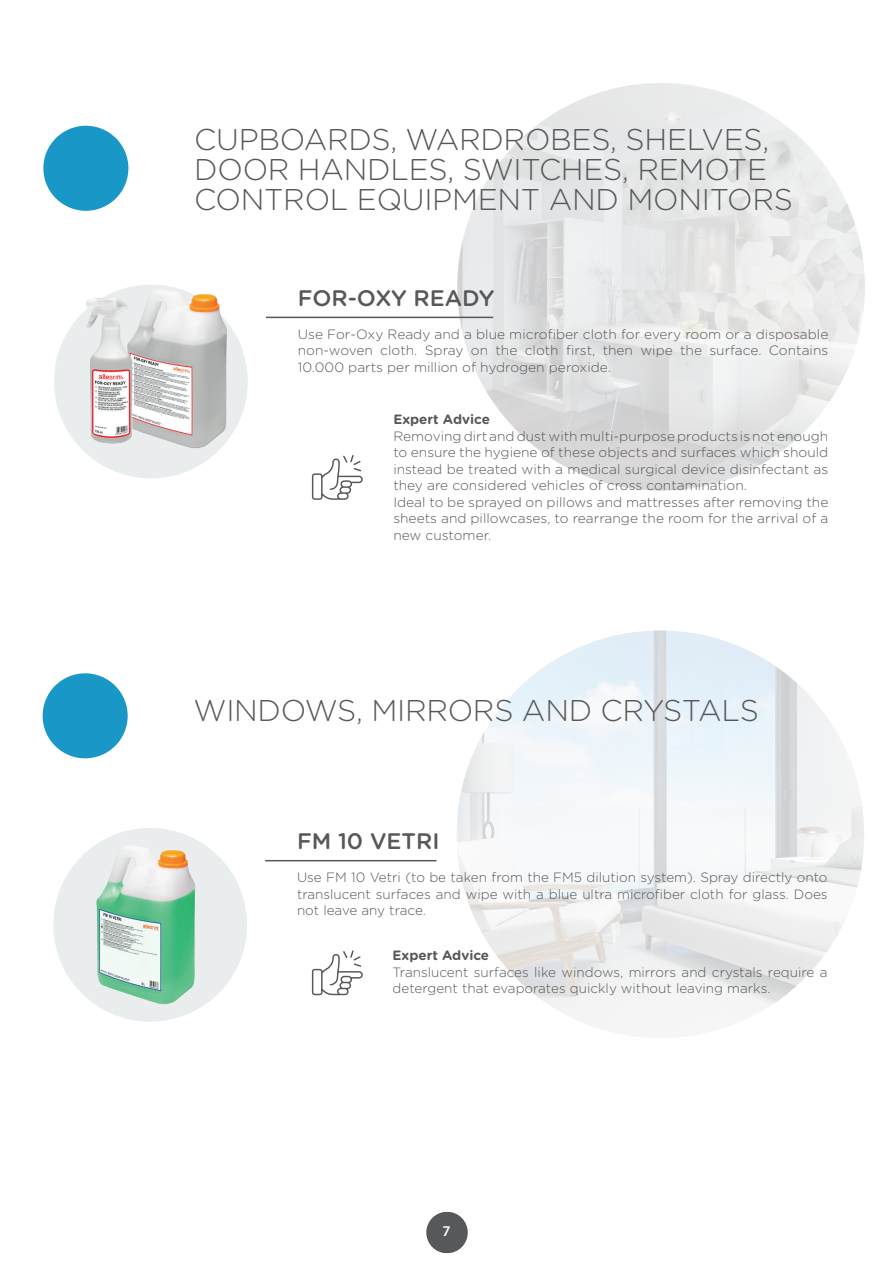
<style>
.page{position:relative;width:893px;height:1263px;background:#fff}
.page>*{position:absolute;margin:0;border:0;box-sizing:border-box;transform-origin:0 0}
.t1{font:300 30px/30px "Gotham Rounded";letter-spacing:-.01em;color:#57585a}
.t2{font:500 22.5px "Gotham Rounded";color:#57585a}
.t3{font:600 15px "Myriad Pro";color:#fff}
.t4{font:300 13.5px/16.5px "Gotham Rounded";color:#57585a;text-align:justify}
.t5{font:700 13.5px "Gotham Rounded";color:#57585a}
</style>
<div class="page">
<svg style="left:426px;top:1212px;width:41px;height:41px"></svg>
<div style="left:427px;top:1212px;width:41px;height:41px;background:#57585a;border-radius:50%"></div>
<img style="left:457px;top:83px;width:408px;height:408px;border-radius:204px">
<div style="left:54px;top:285px;width:194px;height:193px;background:#e9eded;border-radius:50%"></div>
<hr style="left:266px;top:317px;width:227px;height:1px;background:#57585a">
<div style="left:43px;top:126px;width:85px;height:85px;background:#1998c7;border-radius:50%"></div>
<img style="left:456px;top:630px;width:408px;height:408px;border-radius:204px">
<div style="left:53px;top:828px;width:194px;height:194px;background:#e9eded;border-radius:50%"></div>
<hr style="left:265px;top:860px;width:172px;height:1px;background:#57585a">
<div style="left:43px;top:673px;width:85px;height:85px;background:#1998c7;border-radius:50%"></div>
<svg style="left:312px;top:455px;width:51px;height:45px"></svg>
<img style="left:93px;top:845px;width:113px;height:166px">
<svg style="left:312px;top:950px;width:51px;height:45px"></svg>
<img style="left:142px;top:287px;width:99px;height:168px">
<img style="left:86px;top:285px;width:56px;height:177px">
<h1 class="t1" style="left:194px;top:123px;width:600px">CUPBOARDS, WARDROBES, SHELVES,<br>DOOR HANDLES, SWITCHES, REMOTE<br>CONTROL EQUIPMENT AND MONITORS</h1>
<h2 class="t2" style="left:298px;top:282px;width:198px">FOR-OXY READY</h2>
<p class="t4" style="left:298px;top:325px;width:532px">Use For-Oxy Ready and a blue microfiber cloth for every room or a disposable non-woven cloth. Spray on the cloth first, then wipe the surface. Contains 10.000 parts per million of hydrogen peroxide.</p>
<p class="t5" style="left:393px;top:410px;width:98px">Expert Advice</p>
<p class="t4" style="left:393px;top:427px;width:437px;text-align:left">Removing dirt and dust with multi-purpose products is not enough to ensure the hygiene of these objects and surfaces which should instead be treated with a medical surgical device disinfectant as they are considered vehicles of cross contamination.<br>Ideal to be sprayed on pillows and mattresses after removing the sheets and pillowcases, to rearrange the room for the arrival of a new customer.</p>
<h1 class="t1" style="left:194px;top:694px;width:567px">WINDOWS, MIRRORS AND CRYSTALS</h1>
<h2 class="t2" style="left:297px;top:825px;width:144px">FM 10 VETRI</h2>
<p class="t4" style="left:297px;top:868px;width:532px">Use FM 10 Vetri (to be taken from the FM5 dilution system). Spray directly onto translucent surfaces and wipe with a blue ultra microfiber cloth for glass. Does not leave any trace.</p>
<p class="t5" style="left:393px;top:945px;width:98px">Expert Advice</p>
<p class="t4" style="left:393px;top:963px;width:436px">Translucent surfaces like windows, mirrors and crystals require a detergent that evaporates quickly without leaving marks.</p>
<p class="t3" style="left:442px;top:1222px;width:10px">7</p>
</div>
